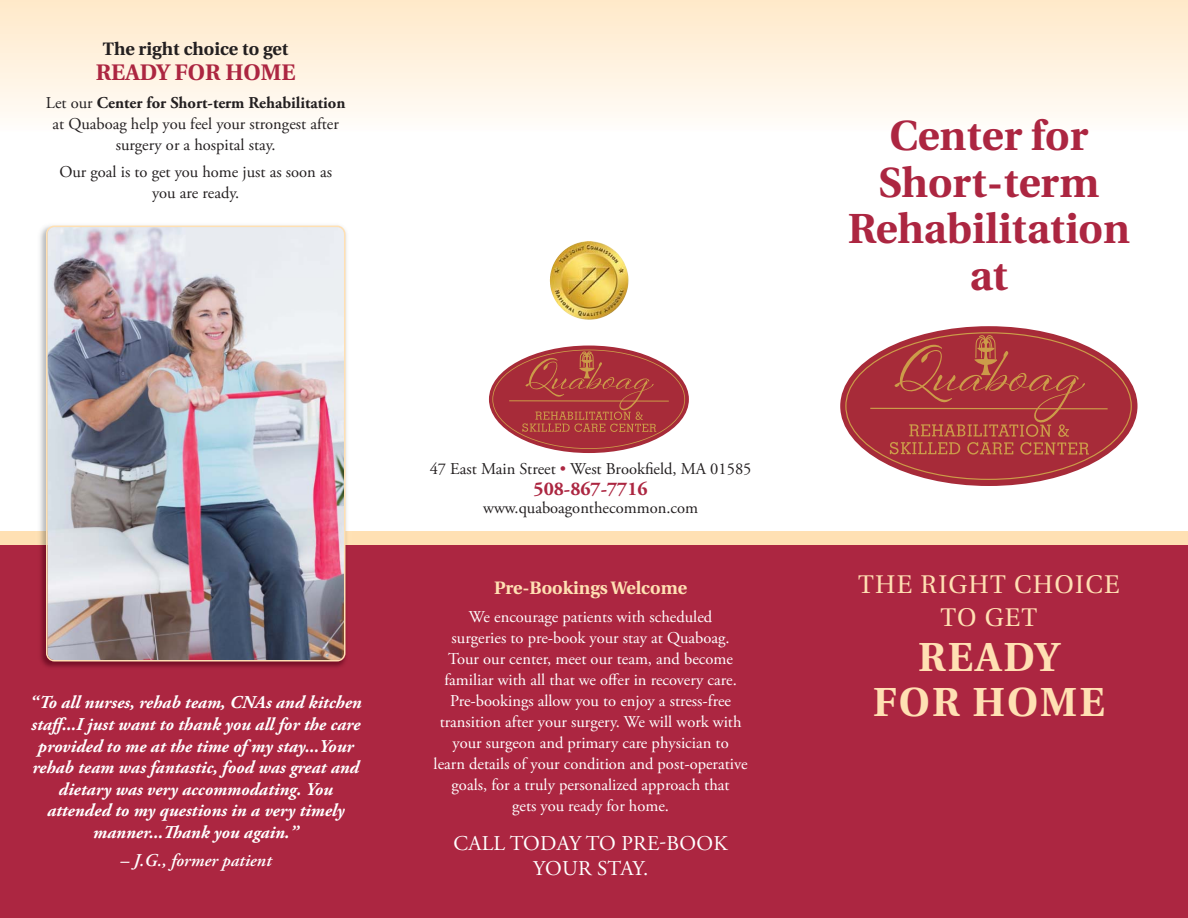
<style>
.page{position:relative;width:1188px;height:918px;background:#fff}
.page>*{position:absolute;margin:0;border:0;box-sizing:border-box;transform-origin:0 0}
.t1{font:700 42px/46.5px "Utopia";color:#ac2641;text-align:center}
.t2{font:700 40.5px/45px "Utopia";letter-spacing:.05em;color:#ffe0b3;text-align:center}
.t3{font:25.5px/33px "Utopia";letter-spacing:.05em;color:#ffe0b3;text-align:center}
.t4{font:700 22.5px "Utopia";color:#ac2641}
.t5{font:21px/25.5px "Adobe Garamond Pro";letter-spacing:.015em;color:#fff;text-align:center}
.t6{font:700 19.5px "Adobe Garamond Pro";color:#ac2641}
.t7{font:italic 700 18px/21.6px "Adobe Garamond Pro";color:#fff;text-align:center}
.t8{font:700 18px "Utopia";color:#231f20}
.t9{font:700 18px "Utopia";color:#ffe0b3}
.t10{font:italic 600 18px "Adobe Garamond Pro";color:#fff}
.t11{font:16.5px/21px "Adobe Garamond Pro";color:#fff;text-align:center}
.t12{font:16.5px/21px "Adobe Garamond Pro";color:#231f20;text-align:center}
.s1{font-weight:700}
.s2{color:#ac2641}
</style>
<div class="page">
<div style="left:0;top:0;width:1188px;height:131px;background:linear-gradient(to bottom,#ffe9c9,#fffdf9)"></div>
<div style="left:0;top:541px;width:1188px;height:377px;background:#ac2641"></div>
<div style="left:0;top:531px;width:1188px;height:14px;background:#ffe0b3"></div>
<img style="left:40px;top:225px;width:307px;height:442px">
<img style="left:46px;top:226px;width:299px;height:436px">
<div style="left:840px;top:326px;width:298px;height:160px;background:#a72b39;border-radius:50%"></div>
<svg style="left:845px;top:332px;width:287px;height:148px"></svg>
<div style="left:489px;top:346px;width:200px;height:107px;background:#a72b39;border-radius:50%"></div>
<hr style="left:509px;top:400px;width:160px;height:2px;background:#cc9c49">
<svg style="left:522px;top:350px;width:134px;height:82px"></svg>
<svg style="left:610px;top:247px;width:11px;height:11px"></svg>
<p class="t8" style="left:103px;top:42px;width:187px">The right choice to get</p>
<h3 class="t4" style="left:96px;top:64px;width:201px">READY FOR HOME</h3>
<p class="t12" style="left:46px;top:94px;width:301px">Let our <span class="s1">Center for Short-term Rehabilitation </span>at Quaboag help you feel your strongest after surgery or a hospital stay.</p>
<p class="t12" style="left:59px;top:163px;width:274px">Our goal is to get you home just as soon as you are ready.</p>
<p class="t7" style="left:30px;top:693px;width:334px">“To all nurses, rehab team, CNAs and kitchen staff...I just want to thank you all for the care provided to me at the time of my stay...Your rehab team was fantastic, food was great and dietary was very accommodating. You attended to my questions in a very timely manner...Thank you again.”</p>
<p class="t10" style="left:120px;top:850px;width:153px">– J.G., former patient</p>
<p class="t12" style="left:430px;top:460px;width:323px">47 East Main Street <span class="s2">•</span> West Brookfield, MA 01585</p>
<p class="t6" style="left:534px;top:481px;width:116px">508-867-7716</p>
<p class="t12" style="left:483px;top:499px;width:216px">www.quaboagonthecommon.com</p>
<p class="t9" style="left:494px;top:581px;width:194px">Pre-Bookings Welcome</p>
<p class="t11" style="left:434px;top:608px;width:315px">We encourage patients with scheduled<br>surgeries to pre-book your stay at Quaboag.<br>Tour our center, meet our team, and become familiar with all that we offer in recovery care.<br>Pre-bookings allow you to enjoy a stress-free transition after your surgery. We will work with your surgeon and primary care physician to<br>learn details of your condition and post-operative goals, for a truly personalized approach that<br>gets you ready for home.</p>
<p class="t5" style="left:453px;top:832px;width:276px">CALL TODAY TO PRE-BOOK<br>YOUR STAY.</p>
<h1 class="t1" style="left:848px;top:117px;width:284px">Center for<br>Short-term<br>Rehabilitation at</h1>
<h3 class="t3" style="left:858px;top:570px;width:263px">THE RIGHT CHOICE<br>TO GET</h3>
<h2 class="t2" style="left:873px;top:638px;width:233px">READY<br>FOR HOME</h2>
</div>
